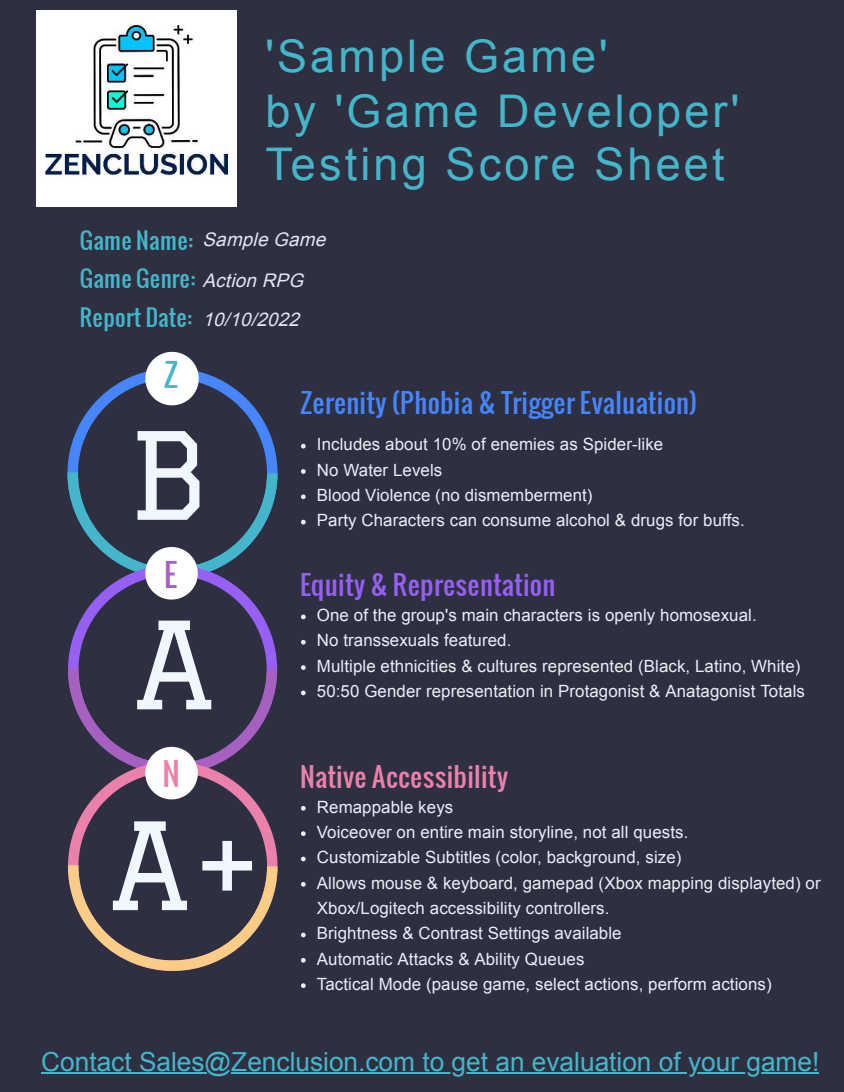
<style>
.page{position:relative;width:844px;height:1092px;background:#fff}
.page>*{position:absolute;margin:0;border:0;box-sizing:border-box;transform-origin:0 0}
.t1{font:118.25px/189.4px "Graduate";color:#f1f7ff}
.t2{font:45px/53.9px "Arial";letter-spacing:.07em;color:#45b6c9}
.t3{font:31px "Oswald";color:#45b6c9}
.t4{font:31px "Oswald";color:#a560c0}
.t5{font:31px "Oswald";color:#eb81ab}
.t6{font:26.25px "Arial";color:#45b6c9}
.t7{font:26.25px "Oswald";letter-spacing:.01em;color:#4685fc}
.t8{font:26.25px "Oswald";letter-spacing:.01em;color:#9660f4}
.t9{font:26.25px "Oswald";letter-spacing:.01em;color:#eb81ab}
.t10{font:22.5px/38.5px "Oswald";letter-spacing:.01em;color:#45b6c9;text-align:justify}
.t11{font:italic 18.75px "Arial";color:#e2e8f2}
.t12{font:16.88px/25.2px "Arial";letter-spacing:.005em;color:#ebeef7}
</style>
<div class="page">
<div style="left:0;top:0;width:844px;height:206px;background:#2e3042"></div>
<div style="left:0;top:206px;width:844px;height:137px;background:#2e3042"></div>
<div style="left:0;top:343px;width:844px;height:748px;background:#2e3042"></div>
<svg style="left:68px;top:371px;width:210px;height:101px"></svg>
<svg style="left:301px;top:443px;width:5px;height:5px"></svg>
<svg style="left:301px;top:469px;width:5px;height:4px"></svg>
<svg style="left:301px;top:494px;width:5px;height:5px"></svg>
<svg style="left:301px;top:519px;width:5px;height:5px"></svg>
<svg style="left:68px;top:599px;width:209px;height:69px"></svg>
<img style="left:36px;top:10px;width:201px;height:196px">
<svg style="left:145px;top:352px;width:54px;height:53px"></svg>
<svg style="left:301px;top:614px;width:5px;height:5px"></svg>
<svg style="left:301px;top:639px;width:5px;height:5px"></svg>
<svg style="left:301px;top:665px;width:5px;height:4px"></svg>
<svg style="left:301px;top:690px;width:5px;height:5px"></svg>
<svg style="left:68px;top:799px;width:210px;height:77px"></svg>
<svg style="left:68px;top:865px;width:209px;height:105px"></svg>
<svg style="left:68px;top:472px;width:210px;height:127px"></svg>
<svg style="left:301px;top:806px;width:5px;height:4px"></svg>
<svg style="left:301px;top:831px;width:5px;height:4px"></svg>
<svg style="left:301px;top:856px;width:5px;height:5px"></svg>
<svg style="left:301px;top:882px;width:5px;height:4px"></svg>
<svg style="left:301px;top:932px;width:5px;height:5px"></svg>
<svg style="left:301px;top:958px;width:5px;height:4px"></svg>
<svg style="left:301px;top:983px;width:5px;height:4px"></svg>
<svg style="left:68px;top:668px;width:209px;height:131px"></svg>
<hr style="left:41px;top:1072px;width:91px;height:1px;background:#45b6c9">
<hr style="left:139px;top:1072px;width:276px;height:1px;background:#45b6c9">
<hr style="left:422px;top:1072px;width:397px;height:1px;background:#45b6c9">
<h2 class="t2" style="left:265px;top:29px;width:475px">'Sample Game'<br>by 'Game Developer'<br>Testing Score Sheet</h2>
<h3 class="t10" style="left:80px;top:220px;width:117px">Game Name:<br>Game Genre:<br>Report Date:</h3>
<p class="t11" style="left:202px;top:226px;width:131px">SampleGame</p>
<h3 class="t3" style="left:164px;top:350px;width:16px">Z</h3>
<p class="t11" style="left:202px;top:267px;width:108px">ActionRPG</p>
<p class="t11" style="left:202px;top:306px;width:104px">10/10/2022</p>
<h1 class="t1" style="left:128px;top:379px;width:86px">B<br>A</h1>
<h3 class="t4" style="left:164px;top:551px;width:15px">E</h3>
<h3 class="t5" style="left:162px;top:750px;width:19px">N</h3>
<h1 class="t1" style="left:111px;top:769px;width:156px">A+</h1>
<h3 class="t7" style="left:300px;top:382px;width:399px">Zerenity (Phobia &amp; Trigger Evaluation)</h3>
<p class="t12" style="left:317px;top:431px;width:429px">Includes about 10% of enemies as Spider-like<br>No Water Levels<br>Blood Violence (no dismemberment)<br>Party Characters can consume alcohol &amp; drugs for buffs.</p>
<h3 class="t8" style="left:300px;top:564px;width:257px">Equity &amp; Representation</h3>
<p class="t12" style="left:317px;top:602px;width:489px">One of the group's main characters is openly homosexual.<br>No transsexuals featured.<br>Multiple ethnicities &amp; cultures represented (Black, Latino, White)<br>50:50 Gender representation in Protagonist &amp; Anatagonist Totals</p>
<h3 class="t9" style="left:300px;top:756px;width:210px">Native Accessibility</h3>
<p class="t12" style="left:317px;top:793px;width:505px">Remappable keys<br>Voiceover on entire main storyline, not all quests.<br>Customizable Subtitles (color, background, size)<br>Allows mouse &amp; keyboard, gamepad (Xbox mapping displayted) or Xbox/Logitech accessibility controllers.<br>Brightness &amp; Contrast Settings available<br>Automatic Attacks &amp; Ability Queues<br>Tactical Mode (pause game, select actions, perform actions)</p>
<h3 class="t6" style="left:41px;top:1042px;width:780px">Contact Sales@Zenclusion.com to get an evaluation of your game!</h3>
</div>
